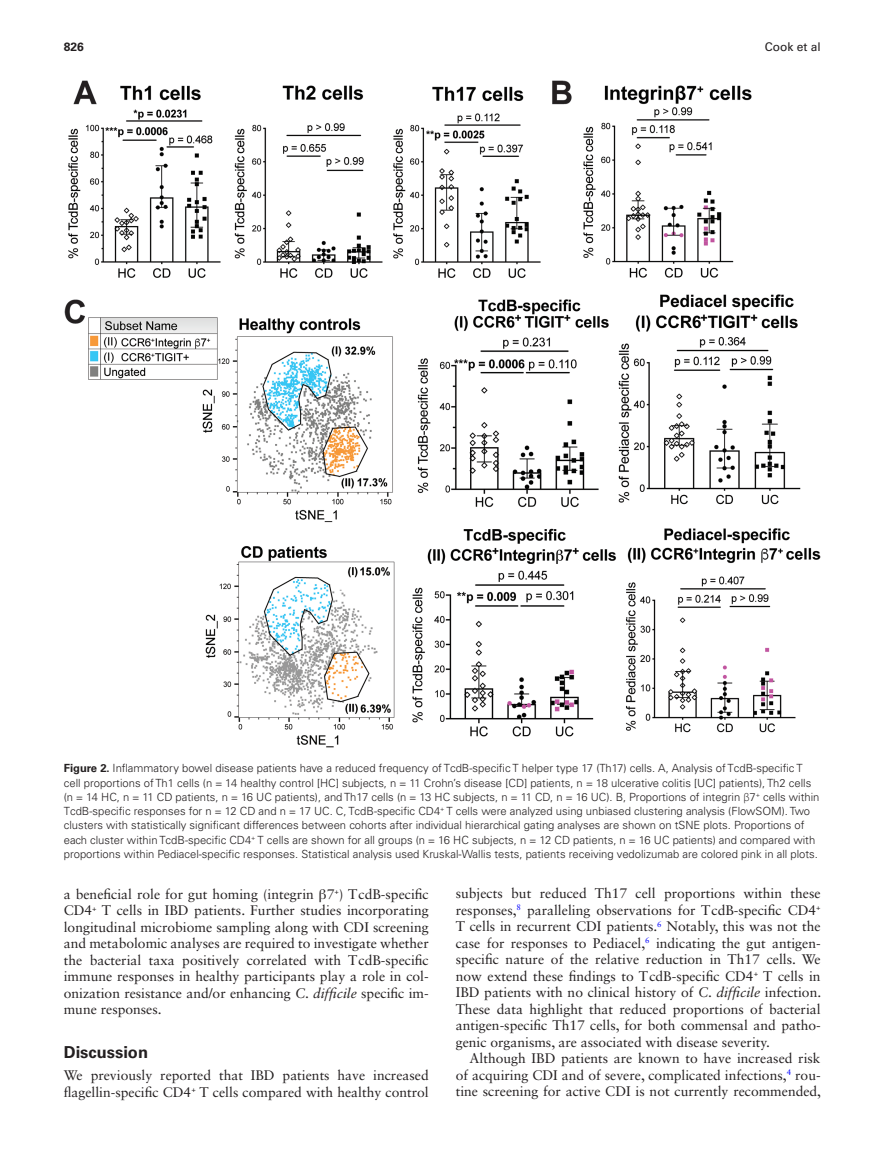
<style>
.page{position:relative;width:893px;height:1174px;background:#fff}
.page>*{position:absolute;margin:0;border:0;box-sizing:border-box;transform-origin:0 0}
.t1{font:700 16.5px "Univers LT Std";color:#231f20}
.t2{font:13.8px/16.5px "Sabon LT Std";color:#231f20;text-align:justify}
.t3{font:12px "Univers LT Std";color:#231f20}
.t4{font:700 12px "Univers LT Std";color:#231f20}
.t5{font:300 11.25px/14.2px "Univers LT Std";color:#231f20}
.s1{font-weight:700}
.s2{font-family:"Myriad Pro"}
.s3{font-family:"Gandhari Unicode"}
.s4{font-style:italic}
</style>
<div class="page">
<img style="left:64px;top:81px;width:756px;height:666px">
<p class="t4" style="left:64px;top:40px;width:22px">826</p>
<p class="t3" style="left:765px;top:40px;width:58px">Cook et al</p>
<p class="t5" style="left:64px;top:761px;width:757px"><span class="s1">Figure 2.</span> Inflammatory bowel disease patients have a reduced frequency of TcdB-specific T helper type 17 (Th17) cells. A, Analysis of TcdB-specific T cell proportions of Th1 cells (n = 14 healthy control [HC] subjects, n = 11 Crohn’s disease [CD] patients, n = 18 ulcerative colitis [UC] patients), Th2 cells (n = 14 HC, n = 11 CD patients, n = 16 UC patients), and Th17 cells (n = 13 HC subjects, n = 11 CD, n = 16 UC). B, Proportions of integrin <span class="s2">β</span>7<sup>+</sup> cells within TcdB-specific responses for n = 12 CD and n = 17 UC. C, TcdB-specific CD4<sup>+</sup> T cells were analyzed using unbiased clustering analysis (FlowSOM). Two clusters with statistically significant differences between cohorts after individual hierarchical gating analyses are shown on tSNE plots. Proportions of each cluster within TcdB-specific CD4<sup>+</sup> T cells are shown for all groups (n = 16 HC subjects, n = 12 CD patients, n = 16 UC patients) and compared with proportions within Pediacel-specific responses. Statistical analysis used Kruskal-Wallis tests, patients receiving vedolizumab are colored pink in all plots.</p>
<p class="t2" style="left:64px;top:885px;width:366px">a beneficial role for gut homing (integrin <span class="s3">β</span>7<sup>+</sup>) TcdB-specific CD4<sup>+</sup> T cells in IBD patients. Further studies incorporating longitudinal microbiome sampling along with CDI screening and metabolomic analyses are required to investigate whether the bacterial taxa positively correlated with TcdB-specific immune responses in healthy participants play a role in col&shy;onization resistance and/or enhancing <span class="s4">C. difficile</span> specific im&shy;mune responses.</p>
<p class="t1" style="left:64px;top:1042px;width:86px">Discussion</p>
<p class="t2" style="left:64px;top:1067px;width:366px">We previously reported that IBD patients have increased flagellin-specific CD4<sup>+</sup> T cells compared with healthy control</p>
<p class="t2" style="left:456px;top:885px;width:367px">subjects but reduced Th17 cell proportions within these responses,<sup>8</sup> paralleling observations for TcdB-specific CD4<sup>+ </sup>T cells in recurrent CDI patients.<sup>6</sup> Notably, this was not the case for responses to Pediacel,<sup>6</sup> indicating the gut antigen&shy;specific nature of the relative reduction in Th17 cells. We now extend these findings to TcdB-specific CD4<sup>+</sup> T cells in IBD patients with no clinical history of <span class="s4">C. difficile</span> infection.<br>These data highlight that reduced proportions of bacterial antigen-specific Th17 cells, for both commensal and patho&shy;genic organisms, are associated with disease severity.</p>
<p class="t2" style="left:456px;top:1050px;width:367px;text-indent:14px">Although IBD patients are known to have increased risk of acquiring CDI and of severe, complicated infections,<sup>4</sup> rou&shy;tine screening for active CDI is not currently recommended,</p>
</div>
